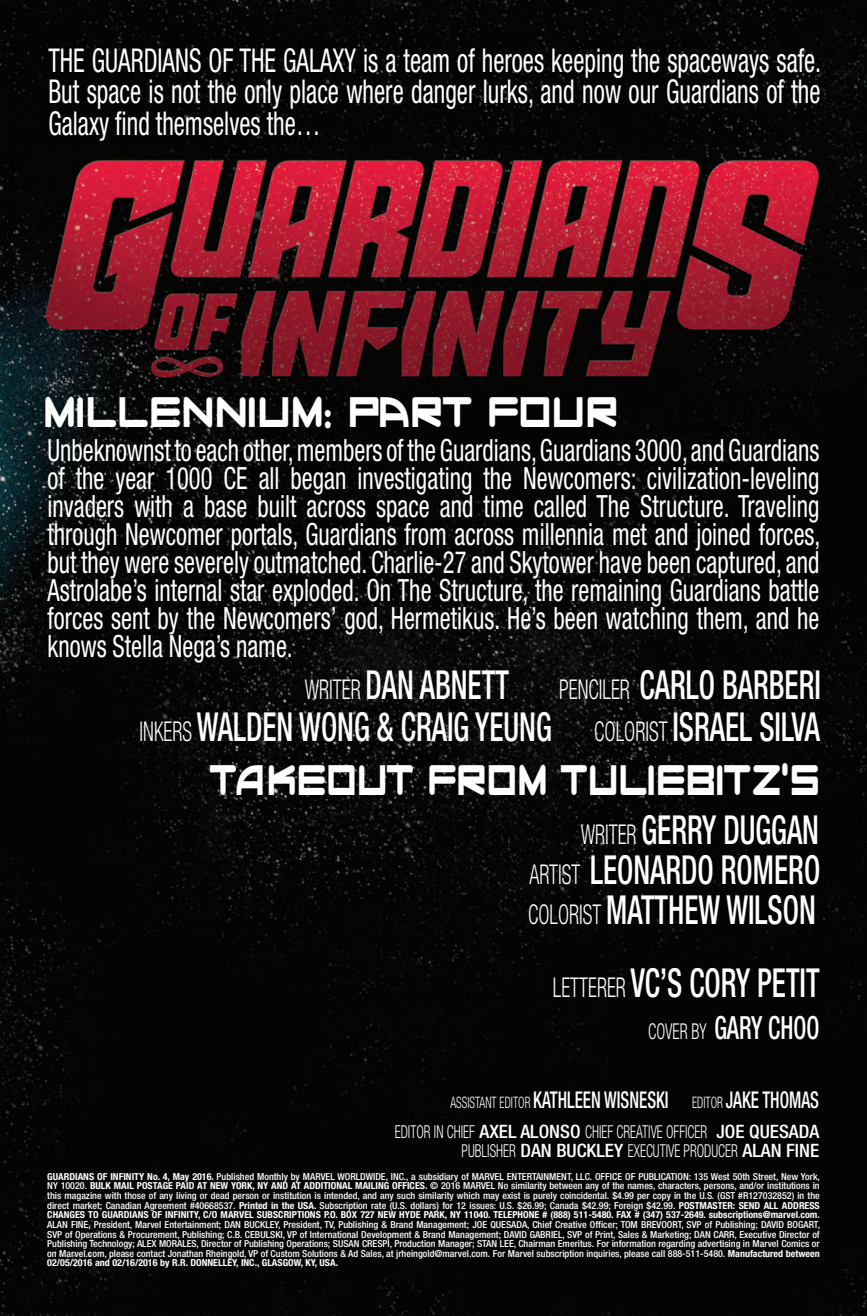
<style>
.page{position:relative;width:867px;height:1316px;background:#fff}
.page>*{position:absolute;margin:0;border:0;box-sizing:border-box;transform-origin:0 0}
.t1{font:52.5px "XLENT";color:#fff;scale:.73 1}
.t2{font:52.5px "XLENT";color:#fff;scale:.8 1}
.t3{font:500 condensed 39.9px/73px "Helvetica Neue";color:#fff;text-align:right;scale:.73 1}
.t4{font:condensed 32.9px/31.5px "Helvetica Neue";color:#fff;text-align:justify;scale:.76 1}
.t5{font:500 condensed 32.02px "Helvetica Neue";color:#fff;scale:.73 1}
.t6{font:condensed 30.62px/28px "Helvetica Neue";color:#fff;text-align:justify;scale:.8 1}
.t7{font:500 condensed 23.1px "Helvetica Neue";color:#fff;scale:.73 1}
.t8{font:300 condensed 17.85px/18.4px "Helvetica Neue";color:#fff;text-align:right;scale:.76 1}
.t9{font:500 condensed 9.62px/9.6px "Helvetica Neue";color:#fff;text-align:justify;scale:1.04 1}
.s1{font-weight:300;font-size:27.3px}
.s2{font-weight:300;font-size:21.88px}
.s3{font-weight:300;font-size:15.75px}
.s4{font-weight:500;font-size:18.38px}
.s5{font-weight:700}
</style>
<div class="page">
<img style="left:0;top:0;width:866px;height:1315px">
<img style="left:16px;top:149px;width:849px;height:238px">
<h3 class="t4" style="left:48px;top:44px;width:1018px">THE GUARDIANS OF THE GALAXY is a team of heroes keeping the spaceways safe.<br>But space is not the only place where danger lurks, and now our Guardians of the Galaxy find themselves the…</h3>
<h1 class="t2" style="left:42px;top:385px;width:720px">MILLENnIUM: PART FOUR</h1>
<p class="t6" style="left:47px;top:436px;width:967px">Unbeknownst to each other, members of the Guardians, Guardians 3000, and Guardians of the year 1000 CE all began investigating the Newcomers: civilization-leveling invaders with a base built across space and time called The Structure. Traveling through Newcomer portals, Guardians from across millennia met and joined forces, but they were severely outmatched. Charlie-27 and Skytower have been captured, and Astrolabe’s internal star exploded. On The Structure, the remaining Guardians battle forces sent by the Newcomers’ god, Hermetikus. He’s been watching them, and he knows Stella Nega’s name.</p>
<h2 class="t3" style="left:305px;top:647px;width:281px"><span class="s1">WRITER</span> DAN ABNETT</h2>
<h2 class="t3" style="left:139px;top:689px;width:566px"><span class="s1">INKERS</span> WALDEN WONG &amp; CRAIG YEUNG</h2>
<h2 class="t3" style="left:559px;top:647px;width:360px"><span class="s1">PENCILER</span> CARLO BARBERI</h2>
<h2 class="t3" style="left:594px;top:689px;width:311px"><span class="s1">COLORIST</span> ISRAEL SILVA</h2>
<h1 class="t1" style="left:210px;top:752px;width:835px">TakeOut From Tuliebitz’s</h1>
<h2 class="t3" style="left:580px;top:792px;width:328px"><span class="s1">WRITER</span> GERRY DUGGAN</h2>
<h2 class="t3" style="left:529px;top:832px;width:399px"><span class="s1">ARTIST</span> LEONARDO ROMERO</h2>
<h2 class="t3" style="left:528px;top:873px;width:401px"><span class="s1">COLORIST</span> MATTHEW WILSON<br><span class="s1">LETTERER</span> VC’S CORY PETIT</h2>
<h3 class="t5" style="left:647px;top:1008px;width:236px"><span class="s2">COVER BY</span> GARY CHOO</h3>
<h3 class="t7" style="left:450px;top:1085px;width:506px"><span class="s3">ASSISTANT EDITOR</span> KATHLEEN WISNESKI <span class="s3">EDITOR</span> JAKE THOMAS</h3>
<h3 class="t8" style="left:394px;top:1122px;width:560px">EDITOR IN CHIEF <span class="s4">AXEL ALONSO</span> CHIEF CREATIVE OFFICER <span class="s4">JOE QUESADA<br></span>PUBLISHER <span class="s4">DAN BUCKLEY</span> EXECUTIVE PRODUCER <span class="s4">ALAN FINE</span></h3>
<p class="t9" style="left:47px;top:1171px;width:744px"><span class="s5">GUARDIANS OF INFINITY No. 4, May 2016.</span> Published Monthly by MARVEL WORLDWIDE, INC., a subsidiary of MARVEL ENTERTAINMENT, LLC. OFFICE OF PUBLICATION: 135 West 50th Street, New York, NY 10020. <span class="s5">BULK MAIL POSTAGE PAID AT NEW YORK, NY AND AT ADDITIONAL MAILING OFFICES.</span> © 2016 MARVEL No similarity between any of the names, characters, persons, and/or institutions in this magazine with those of any living or dead person or institution is intended, and any such similarity which may exist is purely coincidental. $4.99 per copy in the U.S. (GST #R127032852) in the direct market; Canadian Agreement #40668537. <span class="s5">Printed in the USA.</span> Subscription rate (U.S. dollars) for 12 issues: U.S. $26.99; Canada $42.99; Foreign $42.99. <span class="s5">POSTMASTER: SEND ALL ADDRESS CHANGES TO GUARDIANS OF INFINITY, C/O MARVEL SUBSCRIPTIONS P.O. BOX 727 NEW HYDE PARK, NY 11040. TELEPHONE # (888) 511-5480. FAX # (347) 537-2649. subscriptions@marvel.com.</span></p>
<p class="t9" style="left:47px;top:1219px;width:744px">ALAN FINE, President, Marvel Entertainment; DAN BUCKLEY, President, TV, Publishing &amp; Brand Management; JOE QUESADA, Chief Creative Officer; TOM BREVOORT, SVP of Publishing; DAVID BOGART, SVP of Operations &amp; Procurement, Publishing; C.B. CEBULSKI, VP of International Development &amp; Brand Management; DAVID GABRIEL, SVP of Print, Sales &amp; Marketing; DAN CARR, Executive Director of Publishing Technology; ALEX MORALES, Director of Publishing Operations; SUSAN CRESPI, Production Manager; STAN LEE, Chairman Emeritus. For information regarding advertising in Marvel Comics or on Marvel.com, please contact Jonathan Rheingold, VP of Custom Solutions &amp; Ad Sales, at jrheingold@marvel.com. For Marvel subscription inquiries, please call 888-511-5480. <span class="s5">Manufactured between 02/05/2016 and 02/16/2016 by R.R. DONNELLEY, INC., GLASGOW, KY, USA.</span></p>
</div>
